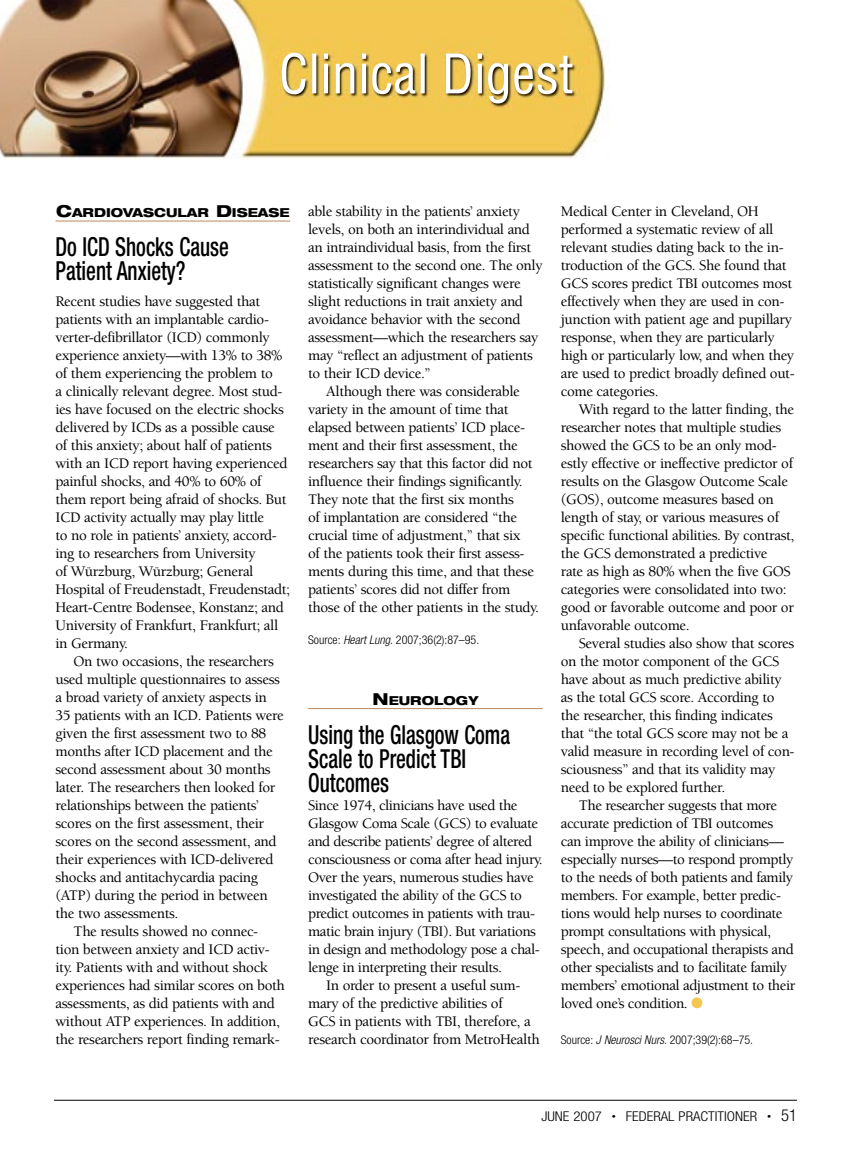
<style>
.page{position:relative;width:851px;height:1161px;background:#fff}
.page>*{position:absolute;margin:0;border:0;box-sizing:border-box;transform-origin:0 0}
.t1{font:500 condensed 26.25px/24px "Helvetica Neue";color:#000;scale:.8 1}
.t2{font:500 15px/18px "Berkeley";letter-spacing:-.025em;color:#000}
.t3{font:300 condensed 13.5px "Helvetica Neue";color:#000;scale:1.1 1}
.t4{font:800 expanded 12.3px "Helvetica Neue";color:#000}
.t5{font:300 condensed 12px "Helvetica Neue";color:#000}
.s1{font-size:16.5px}
.s2{font-style:italic}
.s3{color:#f2c851}
.s4{font-size:7.5px}
</style>
<div class="page">
<img style="left:0;top:0;width:606px;height:159px">
<img style="left:282px;top:53px;width:290px;height:50px">
<hr style="left:54px;top:1100px;width:742px;height:1px;background:#000">
<hr style="left:56px;top:220px;width:234px;height:2px;background:#c19471">
<hr style="left:308px;top:708px;width:235px;height:1px;background:#c19471">
<p class="t4" style="left:56px;top:205px;width:235px"><span class="s1">C</span>ARDIOVASCULAR <span class="s1">D</span>ISEASE</p>
<h1 class="t1" style="left:56px;top:235px;width:218px">Do ICD Shocks Cause<br>Patient Anxiety?</h1>
<p class="t2" style="left:56px;top:293px;width:236px">Recent studies have suggested that patients with an implantable cardio&shy;verter-defibrillator (ICD) commonly experience anxiety—with 13% to 38% of them experiencing the problem to<br>a clinically relevant degree. Most stud&shy;ies have focused on the electric shocks delivered by ICDs as a possible cause of this anxiety; about half of patients with an ICD report having experienced painful shocks, and 40% to 60% of them report being afraid of shocks. But ICD activity actually may play little<br>to no role in patients’ anxiety, accord&shy;ing to researchers from University<br>of Würzburg, Würzburg; General Hospital of Freudenstadt, Freudenstadt; Heart-Centre Bodensee, Konstanz; and University of Frankfurt, Frankfurt; all in Germany.</p>
<p class="t2" style="left:74px;top:653px;width:202px">On two occasions, the researchers</p>
<p class="t2" style="left:56px;top:671px;width:226px">used multiple questionnaires to assess</p>
<p class="t2" style="left:56px;top:689px;width:213px">a broad variety of anxiety aspects in</p>
<p class="t2" style="left:56px;top:707px;width:230px">35 patients with an ICD. Patients were</p>
<p class="t2" style="left:56px;top:725px;width:212px">given the first assessment two to 88</p>
<p class="t2" style="left:56px;top:743px;width:219px">months after ICD placement and the</p>
<p class="t2" style="left:56px;top:761px;width:217px">second assessment about 30 months</p>
<p class="t2" style="left:56px;top:779px;width:221px">later. The researchers then looked for</p>
<p class="t2" style="left:56px;top:797px;width:205px">relationships between the patients’</p>
<p class="t2" style="left:56px;top:815px;width:210px">scores on the first assessment, their</p>
<p class="t2" style="left:56px;top:833px;width:223px">scores on the second assessment, and</p>
<p class="t2" style="left:56px;top:851px;width:219px">their experiences with ICD-delivered</p>
<p class="t2" style="left:56px;top:869px;width:204px">shocks and antitachycardia pacing</p>
<p class="t2" style="left:56px;top:887px;width:214px">(ATP) during the period in between</p>
<p class="t2" style="left:56px;top:905px;width:124px">the two assessments.</p>
<p class="t2" style="left:74px;top:923px;width:186px">The results showed no connec-</p>
<p class="t2" style="left:56px;top:941px;width:216px">tion between anxiety and ICD activ-</p>
<p class="t2" style="left:56px;top:959px;width:214px">ity. Patients with and without shock</p>
<p class="t2" style="left:56px;top:977px;width:231px">experiences had similar scores on both</p>
<p class="t2" style="left:56px;top:995px;width:221px">assessments, as did patients with and</p>
<p class="t2" style="left:56px;top:1013px;width:226px">without ATP experiences. In addition,</p>
<p class="t2" style="left:56px;top:1031px;width:226px">the researchers report finding remark-</p>
<p class="t2" style="left:308px;top:203px;width:213px">able stability in the patients’ anxiety</p>
<p class="t2" style="left:308px;top:221px;width:223px">levels, on both an interindividual and</p>
<p class="t2" style="left:308px;top:239px;width:224px">an intraindividual basis, from the first</p>
<p class="t2" style="left:308px;top:257px;width:236px">assessment to the second one. The only</p>
<p class="t2" style="left:308px;top:275px;width:214px">statistically significant changes were</p>
<p class="t2" style="left:308px;top:293px;width:216px">slight reductions in trait anxiety and</p>
<p class="t2" style="left:308px;top:311px;width:214px">avoidance behavior with the second</p>
<p class="t2" style="left:308px;top:329px;width:232px">assessment—which the researchers say</p>
<p class="t2" style="left:308px;top:347px;width:226px">may “reflect an adjustment of patients</p>
<p class="t2" style="left:308px;top:365px;width:124px">to their ICD device.”</p>
<p class="t2" style="left:326px;top:383px;width:195px">Although there was considerable</p>
<p class="t2" style="left:308px;top:401px;width:202px">variety in the amount of time that</p>
<p class="t2" style="left:308px;top:419px;width:218px">elapsed between patients’ ICD place-</p>
<p class="t2" style="left:308px;top:437px;width:211px">ment and their first assessment, the</p>
<p class="t2" style="left:308px;top:455px;width:226px">researchers say that this factor did not</p>
<p class="t2" style="left:308px;top:473px;width:216px">influence their findings significantly.</p>
<p class="t2" style="left:308px;top:491px;width:207px">They note that the first six months</p>
<p class="t2" style="left:308px;top:509px;width:210px">of implantation are considered “the</p>
<p class="t2" style="left:308px;top:527px;width:214px">crucial time of adjustment,” that six</p>
<p class="t2" style="left:308px;top:545px;width:218px">of the patients took their first assess-</p>
<p class="t2" style="left:308px;top:563px;width:227px">ments during this time, and that these</p>
<p class="t2" style="left:308px;top:581px;width:204px">patients’ scores did not differ from</p>
<p class="t2" style="left:308px;top:599px;width:232px">those of the other patients in the study.</p>
<p class="t5" style="left:308px;top:632px;width:173px">Source: <span class="s2">Heart Lung</span>. 2007;36(2):87–95.</p>
<p class="t4" style="left:372px;top:693px;width:107px"><span class="s1">N</span>EUROLOGY</p>
<h1 class="t1" style="left:308px;top:722px;width:254px">Using the Glasgow Coma<br>Scale to Predict TBI<br>Outcomes</h1>
<p class="t2" style="left:308px;top:797px;width:236px">Since 1974, clinicians have used the Glasgow Coma Scale (GCS) to evaluate and describe patients’ degree of altered consciousness or coma after head injury.<br>Over the years, numerous studies have investigated the ability of the GCS to predict outcomes in patients with trau&shy;matic brain injury (TBI). But variations in design and methodology pose a chal&shy;lenge in interpreting their results.</p>
<p class="t2" style="left:308px;top:977px;width:233px;text-indent:18px">In order to present a useful sum&shy;mary of the predictive abilities of<br>GCS in patients with TBI, therefore, a research coordinator from MetroHealth</p>
<p class="t2" style="left:561px;top:203px;width:235px">Medical Center in Cleveland, OH performed a systematic review of all relevant studies dating back to the in&shy;troduction of the GCS. She found that GCS scores predict TBI outcomes most effectively when they are used in con&shy;junction with patient age and pupillary response, when they are particularly high or particularly low, and when they are used to predict broadly defined out&shy;come categories.</p>
<p class="t2" style="left:561px;top:401px;width:235px;text-indent:18px">With regard to the latter finding, the researcher notes that multiple studies showed the GCS to be an only mod&shy;estly effective or ineffective predictor of results on the Glasgow Outcome Scale (GOS), outcome measures based on length of stay, or various measures of specific functional abilities. By contrast, the GCS demonstrated a predictive<br>rate as high as 80% when the five GOS categories were consolidated into two: good or favorable outcome and poor or unfavorable outcome.</p>
<p class="t2" style="left:561px;top:635px;width:235px;text-indent:18px">Several studies also show that scores on the motor component of the GCS have about as much predictive ability as the total GCS score. According to the researcher, this finding indicates that “the total GCS score may not be a valid measure in recording level of con&shy;sciousness” and that its validity may need to be explored further.</p>
<p class="t2" style="left:561px;top:797px;width:236px;text-indent:18px">The researcher suggests that more accurate prediction of TBI outcomes can improve the ability of clinicians— especially nurses—to respond promptly to the needs of both patients and family members. For example, better predic&shy;tions would help nurses to coordinate prompt consultations with physical, speech, and occupational therapists and other specialists and to facilitate family members’ emotional adjustment to their loved one’s condition. <span class="s3">●</span></p>
<p class="t5" style="left:560px;top:1033px;width:194px">Source: <span class="s2">J Neurosci Nurs</span>. 2007;39(2):68–75.</p>
<p class="t3" style="left:541px;top:1109px;width:234px">JUNE 2007 <span class="s4">•</span> FEDERAL PRACTITIONER <span class="s4">•</span> <span class="s1">51</span></p>
</div>
